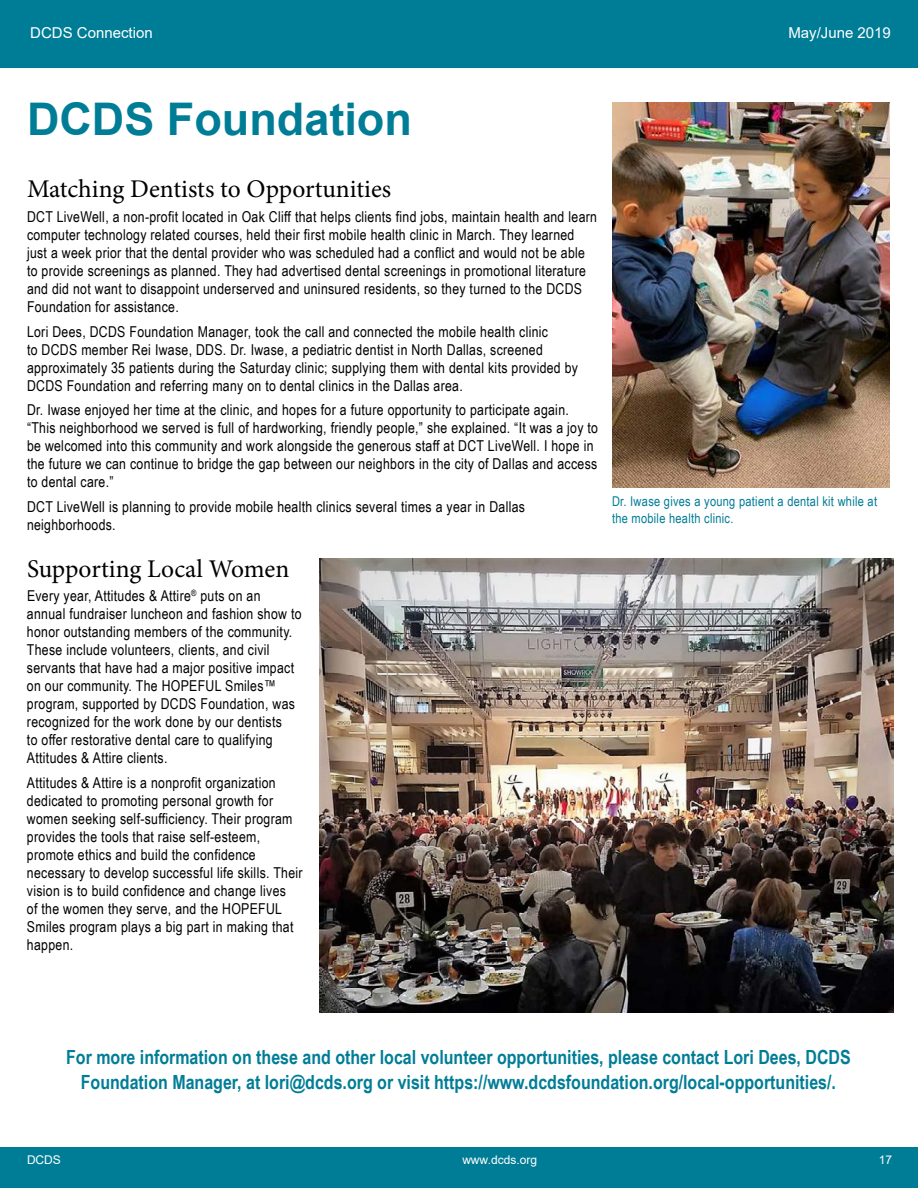
<style>
.page{position:relative;width:918px;height:1188px;background:#fff}
.page>*{position:absolute;margin:0;border:0;box-sizing:border-box;transform-origin:0 0}
.t1{font:700 45px "Arial";color:#007d96}
.t2{font:25.5px "Minion Pro";color:#000}
.t3{font:700 19.5px/25.5px "Arial Narrow";color:#007d96;text-align:center}
.t4{font:15px/18px "Arial Narrow";letter-spacing:.02em;color:#000}
.t5{font:15px "Arial";color:#fff}
.t6{font:13.5px/16.2px "Arial Narrow";letter-spacing:.02em;color:#007d96}
.t7{font:12px "Arial";color:#fff}
</style>
<div class="page">
<div style="left:0;top:0;width:918px;height:60px;background:#007d96"></div>
<div style="left:0;top:51px;width:918px;height:17px;background:#007d96"></div>
<div style="left:0;top:1148px;width:918px;height:40px;background:#007d96"></div>
<img style="left:612px;top:102px;width:278px;height:385px">
<img style="left:320px;top:558px;width:573px;height:455px">
<p class="t5" style="left:30px;top:22px;width:124px">DCDS Connection</p>
<p class="t5" style="left:788px;top:22px;width:104px">May/June 2019</p>
<h1 class="t1" style="left:27px;top:87px;width:386px">DCDS Foundation</h1>
<h2 class="t2" style="left:27px;top:172px;width:366px">Matching Dentists to Opportunities</h2>
<p class="t4" style="left:27px;top:207px;width:572px">DCT LiveWell, a non-profit located in Oak Cliff that helps clients find jobs, maintain health and learn computer technology related courses, held their first mobile health clinic in March. They learned just a week prior that the dental provider who was scheduled had a conflict and would not be able to provide screenings as planned. They had advertised dental screenings in promotional literature and did not want to disappoint underserved and uninsured residents, so they turned to the DCDS Foundation for assistance.</p>
<p class="t4" style="left:27px;top:322px;width:553px">Lori Dees, DCDS Foundation Manager, took the call and connected the mobile health clinic<br>to DCDS member Rei Iwase, DDS. Dr. Iwase, a pediatric dentist in North Dallas, screened approximately 35 patients during the Saturday clinic; supplying them with dental kits provided by DCDS Foundation and referring many on to dental clinics in the Dallas area.</p>
<p class="t4" style="left:27px;top:400px;width:573px">Dr. Iwase enjoyed her time at the clinic, and hopes for a future opportunity to participate again. “This neighborhood we served is full of hardworking, friendly people,” she explained. “It was a joy to be welcomed into this community and work alongside the generous staff at DCT LiveWell. I hope in the future we can continue to bridge the gap between our neighbors in the city of Dallas and access to dental care.”</p>
<p class="t4" style="left:27px;top:497px;width:500px">DCT LiveWell is planning to provide mobile health clinics several times a year in Dallas neighborhoods.</p>
<p class="t6" style="left:612px;top:493px;width:267px">Dr. Iwase gives a young patient a dental kit while at the mobile health clinic.</p>
<h2 class="t2" style="left:27px;top:551px;width:264px">Supporting Local Women</h2>
<p class="t4" style="left:27px;top:586px;width:276px">Every year, Attitudes &amp; Attire<sup>®</sup> puts on an annual fundraiser luncheon and fashion show to honor outstanding members of the community.<br>These include volunteers, clients, and civil servants that have had a major positive impact on our community. The HOPEFUL Smiles™ program, supported by DCDS Foundation, was recognized for the work done by our dentists<br>to offer restorative dental care to qualifying Attitudes &amp; Attire clients.</p>
<p class="t4" style="left:27px;top:773px;width:277px">Attitudes &amp; Attire is a nonprofit organization dedicated to promoting personal growth for women seeking self-sufficiency. Their program provides the tools that raise self-esteem, promote ethics and build the confidence necessary to develop successful life skills. Their vision is to build confidence and change lives<br>of the women they serve, and the HOPEFUL Smiles program plays a big part in making that happen.</p>
<h3 class="t3" style="left:66px;top:1044px;width:786px">For more information on these and other local volunteer opportunities, please contact Lori Dees, DCDS<br>Foundation Manager, at lori@dcds.org or visit https://www.dcdsfoundation.org/local-opportunities/.</h3>
<p class="t7" style="left:27px;top:1152px;width:35px">DCDS</p>
<p class="t7" style="left:462px;top:1152px;width:76px">www.dcds.org</p>
<p class="t7" style="left:879px;top:1152px;width:15px">17</p>
</div>
